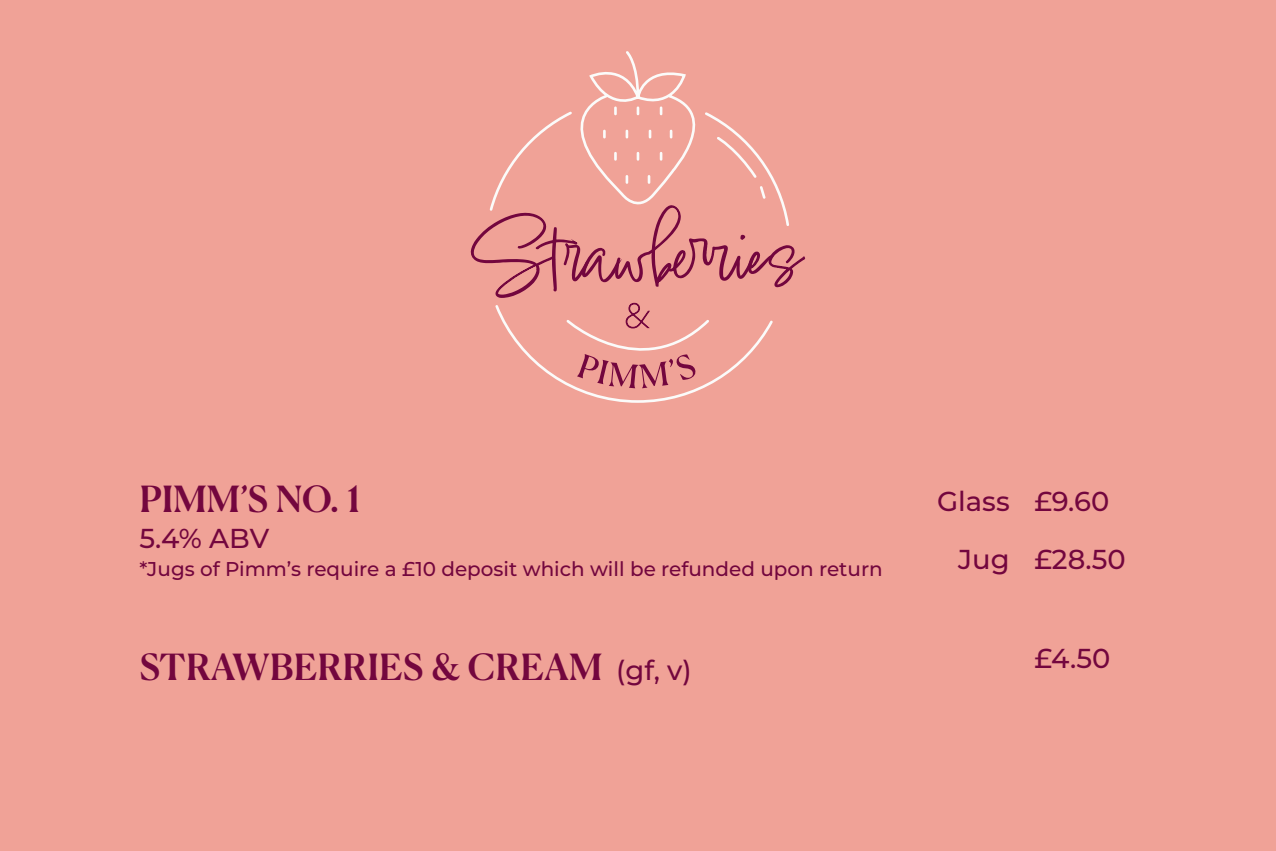
<style>
.page{position:relative;width:1276px;height:851px;background:#fff}
.page>*{position:absolute;margin:0;border:0;box-sizing:border-box;transform-origin:0 0}
.t1{font:500 36px "Canela Deck";color:#73063e}
.t2{font:500 27.36px "Montserrat";color:#73063e}
.t3{font:500 19.95px "Montserrat";color:#73063e}
.s1{font-family:"Montserrat";font-size:27.36px}
</style>
<div class="page">
<div style="left:0;top:0;width:1276px;height:850px;background:#f0a297"></div>
<svg style="left:491px;top:121px;width:293px;height:257px"></svg>
<svg style="left:470px;top:204px;width:336px;height:125px"></svg>
<svg style="left:547px;top:51px;width:175px;height:352px"></svg>
<svg style="left:577px;top:354px;width:119px;height:34px"></svg>
<p class="t1" style="left:140px;top:468px;width:223px">PIMM’S NO. 1</p>
<p class="t2" style="left:140px;top:519px;width:131px">5.4% ABV</p>
<p class="t3" style="left:140px;top:554px;width:744px">*Jugs of Pimm’s require a £10 deposit which will be refunded upon return</p>
<p class="t2" style="left:937px;top:482px;width:74px">Glass</p>
<p class="t2" style="left:1034px;top:482px;width:76px">£9.60</p>
<p class="t2" style="left:958px;top:540px;width:53px">Jug</p>
<p class="t2" style="left:1034px;top:540px;width:93px">£28.50</p>
<p class="t1" style="left:140px;top:636px;width:554px">STRAWBERRIES &amp; CREAM <span class="s1">(gf, v)</span></p>
<p class="t2" style="left:1034px;top:639px;width:77px">£4.50</p>
</div>
